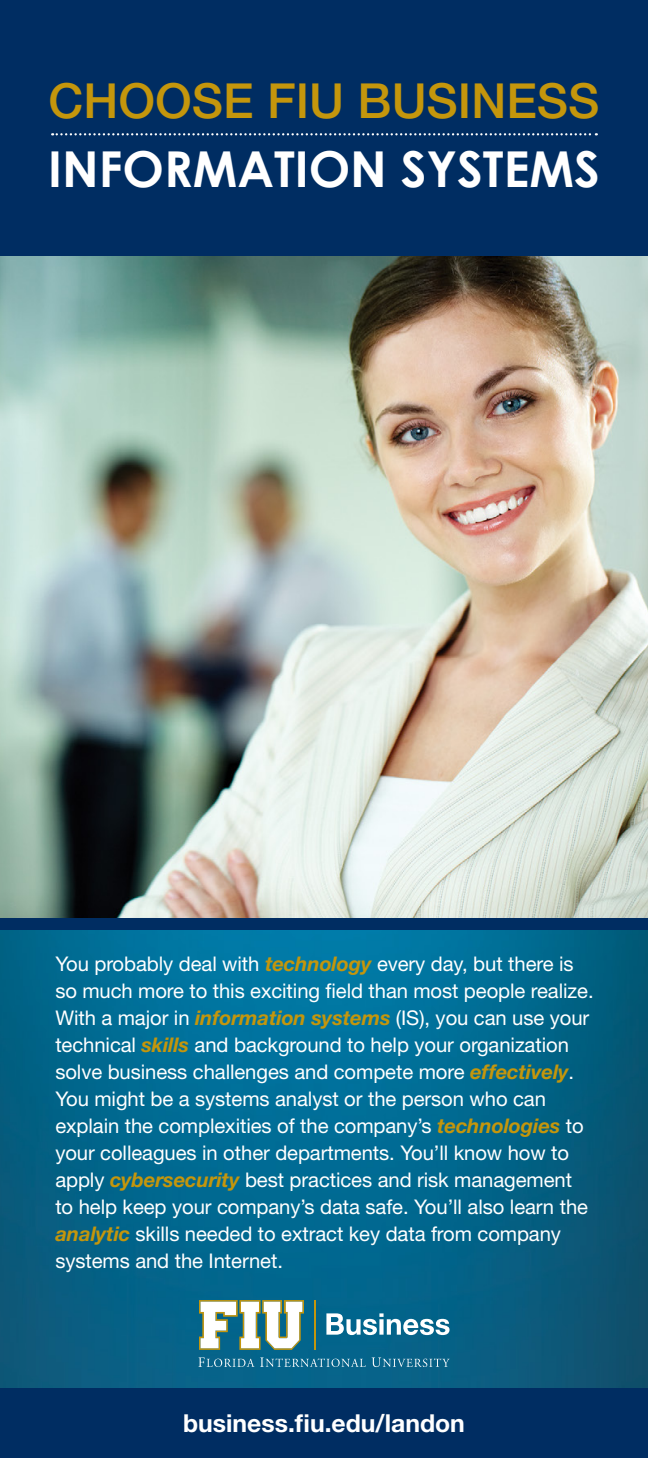
<style>
.page{position:relative;width:648px;height:1458px;background:#fff}
.page>*{position:absolute;margin:0;border:0;box-sizing:border-box;transform-origin:0 0}
.t1{font:700 49.5px "Century Gothic";color:#fff}
.t2{font:500 48.38px "Helvetica Neue LT Std";color:#c4960c}
.t3{font:700 24.75px "Helvetica Neue LT Std";color:#fff}
.t4{font:20.25px/27px "Helvetica Neue LT Std";letter-spacing:-.005em;color:#fff}
.s1{font-weight:700;font-style:italic;color:#c4960c}
</style>
<div class="page">
<img style="left:0;top:256px;width:648px;height:1132px">
<div style="left:0;top:0;width:648px;height:256px;background:#002d62"></div>
<div style="left:0;top:1388px;width:648px;height:70px;background:#002d62"></div>
<svg style="left:52px;top:133px;width:545px;height:2px"></svg>
<div style="left:0;top:918px;width:648px;height:11px;background:#002d62"></div>
<hr style="left:314px;top:1300px;width:2px;height:50px;background:#c4960c">
<svg style="left:199px;top:1300px;width:105px;height:50px"></svg>
<svg style="left:198px;top:1357px;width:56px;height:10px"></svg>
<svg style="left:260px;top:1357px;width:106px;height:10px"></svg>
<svg style="left:372px;top:1357px;width:78px;height:10px"></svg>
<svg style="left:326px;top:1313px;width:124px;height:22px"></svg>
<h2 class="t2" style="left:48px;top:72px;width:553px">CHOOSE FIU BUSINESS</h2>
<h1 class="t1" style="left:48px;top:138px;width:553px">INFORMATION SYSTEMS</h1>
<p class="t4" style="left:55px;top:950px;width:540px">You probably deal with <span class="s1">technology</span> every day, but there is so much more to this exciting field than most people realize.<br>With a major in <span class="s1">information systems</span> (IS), you can use your technical <span class="s1">skills</span> and background to help your organization solve business challenges and compete more <span class="s1">effectively</span>.<br>You might be a systems analyst or the person who can explain the complexities of the company’s <span class="s1">technologies</span> to your colleagues in other departments. You’ll know how to apply <span class="s1">cybersecurity</span> best practices and risk management to help keep your company’s data safe. You’ll also learn the <span class="s1">analytic</span> skills needed to extract key data from company systems and the Internet.</p>
<p class="t3" style="left:183px;top:1408px;width:283px">business.fiu.edu/landon</p>
</div>
